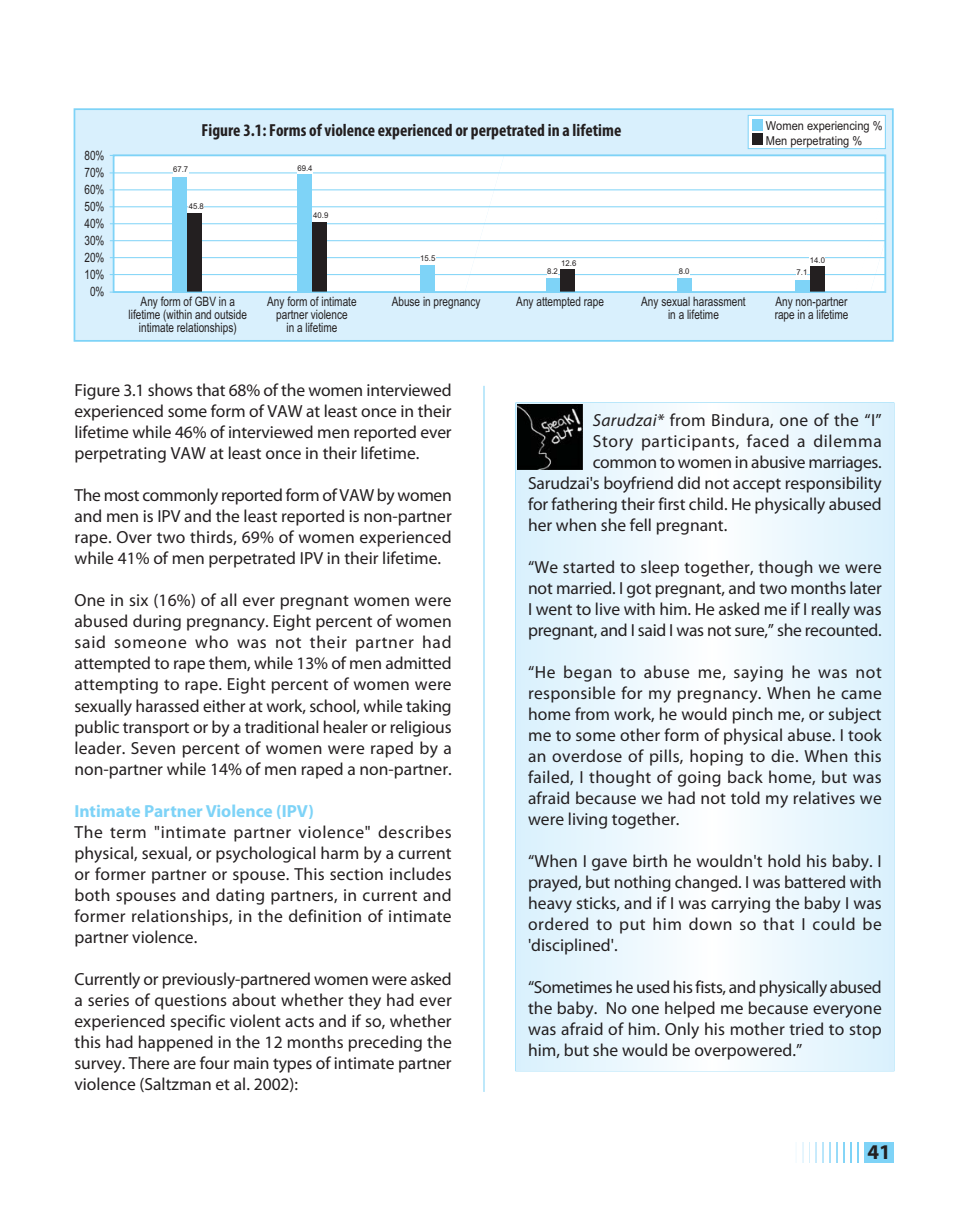
<style>
.page{position:relative;width:968px;height:1216px;background:#fff}
.page>*{position:absolute;margin:0;border:0;box-sizing:border-box;transform-origin:0 0}
.t1{font:700 21px "Myriad Pro";color:#231f20}
.t2{font:17.5px/21px "Myriad Pro";color:#231f20;text-align:justify}
.t3{font:700 condensed 17.5px "Myriad Pro";color:#231f20}
.t4{font:17.5px "Myriad Pro";letter-spacing:-.02em;color:#231f20}
.t5{font:17.5px "Myriad Pro";letter-spacing:.035em;color:#231f20}
.t6{font:700 17.5px "Myriad Pro";color:#7ed3f7}
.t7{font:12.95px/17px "Arial Narrow";color:#231f20;text-align:center;scale:.95 1}
.t8{font:12.25px/14.7px "Arial";color:#231f20;scale:.9 1}
.t9{font:7.88px "Arial Narrow";color:#231f20;scale:1.2 1}
.s1{font-style:italic}
</style>
<div class="page">
<hr style="left:483px;top:386px;width:1px;height:705px;background:#7ed3f7">
<svg style="left:802px;top:1142px;width:42px;height:20px"></svg>
<div style="left:844px;top:1142px;width:49px;height:20px;background:#7ed3f7"></div>
<div style="left:858px;top:1138px;width:5px;height:28px;background:#fff"></div>
<div style="left:851px;top:1138px;width:5px;height:28px;background:#fff"></div>
<hr style="left:845px;top:1138px;width:4px;height:28px;background:#fff">
<hr style="left:838px;top:1138px;width:4px;height:28px;background:#fff">
<hr style="left:831px;top:1138px;width:4px;height:28px;background:#fff">
<hr style="left:824px;top:1138px;width:4px;height:28px;background:#fff">
<hr style="left:817px;top:1138px;width:4px;height:28px;background:#fff">
<div style="left:810px;top:1138px;width:5px;height:28px;background:#fff"></div>
<div style="left:803px;top:1138px;width:5px;height:28px;background:#fff"></div>
<div style="left:74px;top:109px;width:818px;height:232px;background:#d9f0fd"></div>
<div style="left:116px;top:157px;width:322px;height:133px;background:#fff"></div>
<div style="left:438px;top:157px;width:445px;height:133px;background:#fff"></div>
<div style="left:798px;top:158px;width:85px;height:132px;background:#fff"></div>
<div style="left:74px;top:108px;width:819px;height:234px;border:2px solid #7ed3f7"></div>
<div style="left:747px;top:115px;width:138px;height:34px;background:#fff;border:1px solid #7ed3f7"></div>
<div style="left:752px;top:119px;width:10px;height:12px;background:#7ed3f7"></div>
<div style="left:752px;top:133px;width:10px;height:12px;background:#231f20"></div>
<hr style="left:110px;top:172px;width:774px;height:1px;background:#7ed3f7">
<hr style="left:109px;top:206px;width:775px;height:1px;background:#7ed3f7">
<hr style="left:110px;top:292px;width:774px;height:1px;background:#7ed3f7">
<hr style="left:109px;top:189px;width:775px;height:1px;background:#7ed3f7">
<hr style="left:110px;top:257px;width:775px;height:1px;background:#7ed3f7">
<hr style="left:110px;top:240px;width:775px;height:1px;background:#7ed3f7">
<hr style="left:110px;top:223px;width:775px;height:1px;background:#7ed3f7">
<hr style="left:110px;top:274px;width:774px;height:1px;background:#7ed3f7">
<div style="left:297px;top:175px;width:15px;height:117px;background:#7ed3f7"></div>
<div style="left:312px;top:222px;width:15px;height:70px;background:#231f20"></div>
<div style="left:297px;top:164px;width:15px;height:10px;background:#fff"></div>
<div style="left:313px;top:212px;width:15px;height:9px;background:#fff"></div>
<div style="left:420px;top:265px;width:15px;height:27px;background:#7ed3f7"></div>
<div style="left:420px;top:254px;width:15px;height:10px;background:#fff"></div>
<div style="left:545px;top:278px;width:15px;height:14px;background:#7ed3f7"></div>
<div style="left:560px;top:269px;width:15px;height:23px;background:#231f20"></div>
<div style="left:547px;top:268px;width:11px;height:9px;background:#fff"></div>
<div style="left:561px;top:259px;width:15px;height:10px;background:#fff"></div>
<div style="left:677px;top:278px;width:15px;height:14px;background:#7ed3f7"></div>
<div style="left:678px;top:268px;width:11px;height:10px;background:#fff"></div>
<div style="left:172px;top:177px;width:15px;height:115px;background:#7ed3f7"></div>
<div style="left:187px;top:213px;width:15px;height:79px;background:#231f20"></div>
<div style="left:173px;top:165px;width:15px;height:10px;background:#fff"></div>
<div style="left:189px;top:203px;width:15px;height:9px;background:#fff"></div>
<div style="left:794px;top:280px;width:15px;height:12px;background:#7ed3f7"></div>
<div style="left:809px;top:267px;width:15px;height:25px;background:#231f20"></div>
<div style="left:796px;top:269px;width:11px;height:10px;background:#fff"></div>
<div style="left:809px;top:256px;width:16px;height:10px;background:#fff"></div>
<hr style="left:110px;top:155px;width:775px;height:1px;background:#7ed3f7">
<div style="left:113px;top:155px;width:772px;height:137px;border:1px solid #7ed3f7"></div>
<div style="left:516px;top:403px;width:5px;height:667px;background:#d9f0fd"></div>
<div style="left:521px;top:403px;width:190px;height:667px;background:linear-gradient(to right,#d8f0fc,#fdfeff)"></div>
<div style="left:710px;top:403px;width:178px;height:667px;background:linear-gradient(to right,#feffff,#daf1fd)"></div>
<div style="left:888px;top:403px;width:5px;height:667px;background:#d9f0fd"></div>
<img style="left:517px;top:404px;width:65px;height:65px">
<p class="t7" style="left:84px;top:148px;width:23px">80%<br>70%<br>60%<br>50%<br>40%<br>30%<br>20%<br>10%<br>0%</p>
<p class="t9" style="left:173px;top:166px;width:14px">67.7</p>
<p class="t3" style="left:201px;top:123px;width:421px">Figure 3.1: Forms of violence experienced or perpetrated in a lifetime</p>
<p class="t8" style="left:765px;top:119px;width:131px">Women experiencing %<br>Men perpetrating %</p>
<p class="t9" style="left:297px;top:165px;width:14px">69.4</p>
<p class="t9" style="left:189px;top:204px;width:14px">45.8</p>
<p class="t9" style="left:313px;top:212px;width:14px">40.9</p>
<p class="t9" style="left:420px;top:255px;width:14px">15.5</p>
<p class="t9" style="left:561px;top:260px;width:14px">12.6</p>
<p class="t9" style="left:547px;top:268px;width:11px">8.2</p>
<p class="t9" style="left:678px;top:269px;width:11px">8.0</p>
<p class="t9" style="left:809px;top:257px;width:14px">14.0</p>
<p class="t9" style="left:796px;top:270px;width:11px">7.1</p>
<p class="t7" style="left:129px;top:297px;width:126px;line-height:13px">Any form of GBV in a lifetime (within and outside intimate relationships)</p>
<p class="t7" style="left:267px;top:297px;width:96px;line-height:13px">Any form of intimate partner violence<br>in a lifetime</p>
<p class="t7" style="left:391px;top:295px;width:95px">Abuse in pregnancy</p>
<p class="t7" style="left:516px;top:295px;width:94px">Any attempted rape</p>
<p class="t7" style="left:641px;top:297px;width:111px;line-height:13px">Any sexual harassment in a lifetime</p>
<p class="t7" style="left:774px;top:297px;width:79px;line-height:13px;text-align:left">Any non-partner rape in a lifetime</p>
<p class="t2" style="left:74px;top:381px;width:379px">Figure 3.1 shows that 68% of the women interviewed experienced some form of VAW at least once in their lifetime while 46% of interviewed men reported ever perpetrating VAW at least once in their lifetime.</p>
<p class="t2" style="left:74px;top:486px;width:379px">The most commonly reported form of VAW by women and men is IPV and the least reported is non-partner rape. Over two thirds, 69% of women experienced while 41% of men perpetrated IPV in their lifetime.</p>
<p class="t2" style="left:74px;top:591px;width:379px">One in six (16%) of all ever pregnant women were abused during pregnancy. Eight percent of women said someone who was not their partner had attempted to rape them, while 13% of men admitted attempting to rape. Eight percent of women were sexually harassed either at work, school, while taking public transport or by a traditional healer or religious leader. Seven percent of women were raped by a non-partner while 14% of men raped a non-partner.</p>
<p class="t6" style="left:74px;top:804px;width:241px">Intimate Partner Violence (IPV)</p>
<p class="t2" style="left:74px;top:822px;width:379px">The term "intimate partner violence" describes physical, sexual, or psychological harm by a current or former partner or spouse. This section includes both spouses and dating partners, in current and former relationships, in the definition of intimate partner violence.</p>
<p class="t2" style="left:74px;top:969px;width:379px">Currently or previously-partnered women were asked a series of questions about whether they had ever experienced specific violent acts and if so, whether this had happened in the 12 months preceding the survey. There are four main types of intimate partner violence (Saltzman et al. 2002):</p>
<p class="t2" style="left:592px;top:411px;width:290px"><span class="s1">Sarudzai*</span> from Bindura, one of the “I”</p>
<p class="t5" style="left:592px;top:434px;width:290px">Story participants, faced a dilemma</p>
<p class="t4" style="left:592px;top:455px;width:290px">common to women in abusive marriages.</p>
<p class="t2" style="left:528px;top:474px;width:355px">Sarudzai's boyfriend did not accept responsibility</p>
<p class="t2" style="left:528px;top:495px;width:355px">for fathering their first child. He physically abused</p>
<p class="t2" style="left:528px;top:516px;width:201px">her when she fell pregnant.</p>
<p class="t2" style="left:528px;top:558px;width:355px">“We started to sleep together, though we were not married. I got pregnant, and two months later I went to live with him. He asked me if I really was pregnant, and I said I was not sure,” she recounted.</p>
<p class="t2" style="left:528px;top:663px;width:355px">“He began to abuse me, saying he was not responsible for my pregnancy. When he came home from work, he would pinch me, or subject me to some other form of physical abuse. I took an overdose of pills, hoping to die. When this failed, I thought of going back home, but was afraid because we had not told my relatives we were living together.</p>
<p class="t2" style="left:528px;top:852px;width:355px">“When I gave birth he wouldn't hold his baby. I prayed, but nothing changed. I was battered with heavy sticks, and if I was carrying the baby I was ordered to put him down so that I could be 'disciplined'.</p>
<p class="t2" style="left:528px;top:978px;width:355px">“Sometimes he used his fists, and physically abused the baby. No one helped me because everyone was afraid of him. Only his mother tried to stop him, but she would be overpowered.”</p>
<p class="t1" style="left:867px;top:1143px;width:25px">41</p>
</div>
